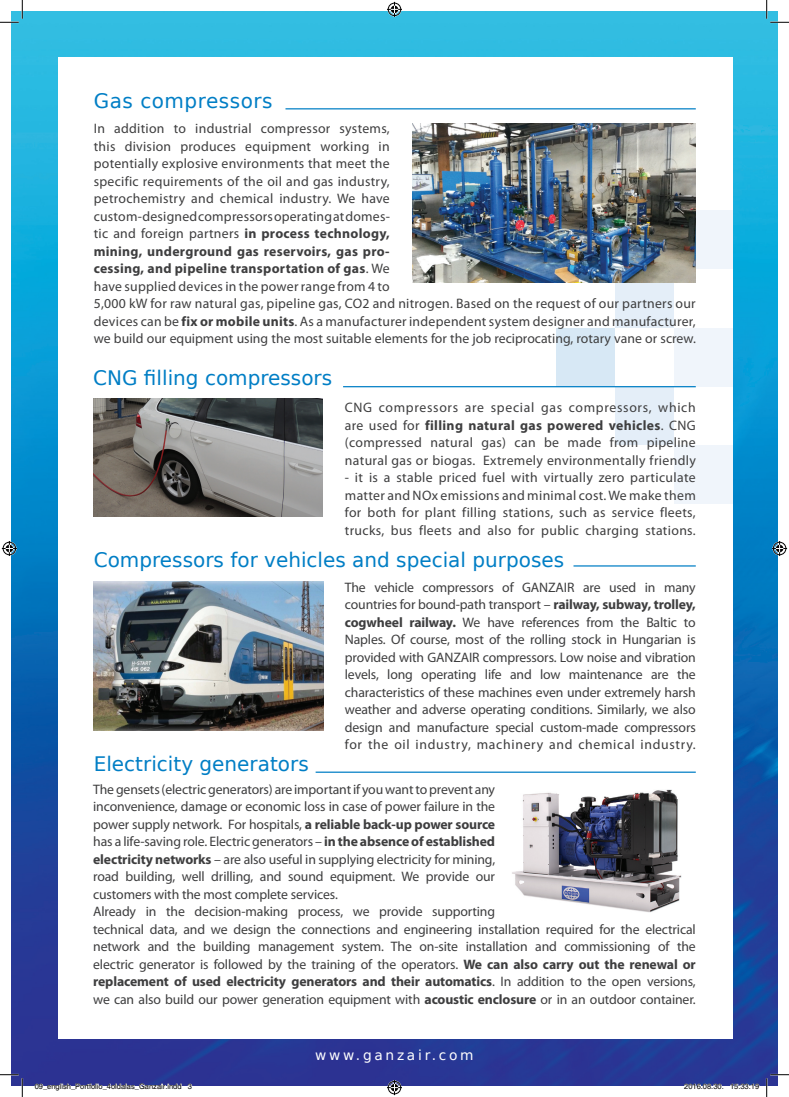
<style>
.page{position:relative;width:789px;height:1097px;background:#fff}
.page>*{position:absolute;margin:0;border:0;box-sizing:border-box;transform-origin:0 0}
.t1{font:20px "DejaVu Sans";color:#007ec5}
.t2{font:20px "DejaVu Sans";letter-spacing:.025em;color:#007ec5}
.t3{font:13.75px/17.5px "Myriad Pro";letter-spacing:.015em;color:#3e3e3f;text-align:justify}
.t4{font:13.75px/17.5px "Myriad Pro";letter-spacing:-.01em;color:#3e3e3f}
.t5{font:13.75px "DejaVu Sans";letter-spacing:.195em;color:#fff}
.t6{font:7.5px "Helvetica";color:#000}
.s1{font-weight:700}
</style>
<div class="page">
<img style="left:12px;top:12px;width:765px;height:1073px">
<div style="left:58px;top:58px;width:674px;height:981px;background:#fff"></div>
<hr style="left:316px;top:772px;width:380px;height:1px;background:#007ec5">
<hr style="left:573px;top:565px;width:123px;height:2px;background:#007ec5">
<hr style="left:285px;top:108px;width:411px;height:1px;background:#007ec5">
<img style="left:512px;top:789px;width:169px;height:123px">
<img style="left:93px;top:581px;width:230px;height:149px">
<img style="left:93px;top:399px;width:230px;height:117px">
<div style="left:674px;top:445px;width:58px;height:59px;background:#f0f5fb"></div>
<div style="left:674px;top:328px;width:58px;height:58px;background:#f0f5fb"></div>
<div style="left:674px;top:210px;width:58px;height:59px;background:#f0f5fb"></div>
<div style="left:615px;top:269px;width:59px;height:59px;background:#e4eef8"></div>
<div style="left:615px;top:386px;width:59px;height:59px;background:#e4eef8"></div>
<div style="left:556px;top:328px;width:59px;height:58px;background:#d7e8f5"></div>
<img style="left:413px;top:124px;width:283px;height:158px">
<hr style="left:343px;top:386px;width:353px;height:1px;background:#007ec5">
<svg style="left:0;top:0;width:23px;height:23px"></svg>
<svg style="left:0;top:1074px;width:23px;height:23px"></svg>
<svg style="left:766px;top:0;width:23px;height:23px"></svg>
<svg style="left:766px;top:1074px;width:23px;height:23px"></svg>
<svg style="left:387px;top:2px;width:15px;height:15px"></svg>
<svg style="left:387px;top:1080px;width:15px;height:15px"></svg>
<svg style="left:2px;top:541px;width:15px;height:15px"></svg>
<svg style="left:772px;top:541px;width:15px;height:15px"></svg>
<svg style="left:35px;top:1083px;width:147px;height:3px"></svg>
<svg style="left:684px;top:1084px;width:39px;height:2px"></svg>
<svg style="left:730px;top:1084px;width:29px;height:2px"></svg>
<p class="t2" style="left:94px;top:85px;width:180px">Gas compressors</p>
<p class="t3" style="left:94px;top:119px;width:603px;text-align:left">In addition to industrial compressor systems,<br>this division produces equipment working in<br>potentially explosive environments that meet the<br>specific requirements of the oil and gas industry,<br>petrochemistry and chemical industry. We have<br>custom-designed compressors operating at domes-<br>tic and foreign partners <span class="s1">in process technology,<br>mining, underground gas reservoirs, gas pro-<br>cessing, and pipeline transportation of gas</span>. We<br>have supplied devices in the power range from 4 to<br>5,000 kW for raw natural gas, pipeline gas, CO2 and nitrogen. Based on the request of our partners our devices can be <span class="s1">fix or mobile units</span>. As a manufacturer independent system designer and manufacturer, we build our equipment using the most suitable elements for the job reciprocating, rotary vane or screw.</p>
<p class="t1" style="left:93px;top:362px;width:240px">CNG filling compressors</p>
<p class="t3" style="left:345px;top:399px;width:352px">CNG compressors are special gas compressors, which are used for <span class="s1">filling natural gas powered vehicles</span>. CNG (compressed natural gas) can be made from pipeline natural gas or biogas. Extremely environmentally friendly</p>
<p class="t3" style="left:345px;top:469px;width:352px">- it is a stable priced fuel with virtually zero particulate matter and NOx emissions and minimal cost. We make them for both for plant filling stations, such as service fleets, trucks, bus fleets and also for public charging stations.</p>
<p class="t1" style="left:94px;top:543px;width:472px">Compressors for vehicles and special purposes</p>
<p class="t1" style="left:94px;top:748px;width:216px">Electricity generators</p>
<p class="t3" style="left:345px;top:578px;width:352px">The vehicle compressors of GANZAIR are used in many countries for bound-path transport – <span class="s1">railway, subway, trolley, cogwheel railway.</span> We have references from the Baltic to Naples. Of course, most of the rolling stock in Hungarian is provided with GANZAIR compressors. Low noise and vibration levels, long operating life and low maintenance are the characteristics of these machines even under extremely harsh weather and adverse operating conditions. Similarly, we also design and manufacture special custom-made compressors for the oil industry, machinery and chemical industry.</p>
<p class="t3" style="left:93px;top:780px;width:403px">The gensets (electric generators) are important if you want to prevent any inconvenience, damage or economic loss in case of power failure in the power supply network. For hospitals, <span class="s1">a reliable back-up power source </span>has a life-saving role. Electric generators – <span class="s1">in the absence of established electricity networks</span> – are also useful in supplying electricity for mining, road building, well drilling, and sound equipment. We provide our customers with the most complete services.</p>
<p class="t4" style="left:93px;top:903px;width:604px">Already in the decision-making process, we provide supporting<br>technical data, and we design the connections and engineering installation required for the electrical network and the building management system. The on-site installation and commissioning of the electric generator is followed by the training of the operators. <span class="s1">We can also carry out the renewal or replacement of used electricity generators and their automatics</span>. In addition to the open versions, we can also build our power generation equipment with <span class="s1">acoustic enclosure</span> or in an outdoor container.</p>
<p class="t5" style="left:315px;top:1044px;width:160px">www.ganzair.com</p>
<p class="t6" style="left:35px;top:1082px;width:159px">09_english_Portfolio_4oldalas_Ganzair.indd 3</p>
<p class="t6" style="left:684px;top:1082px;width:77px">2016.08.30. 15:33:19</p>
</div>
